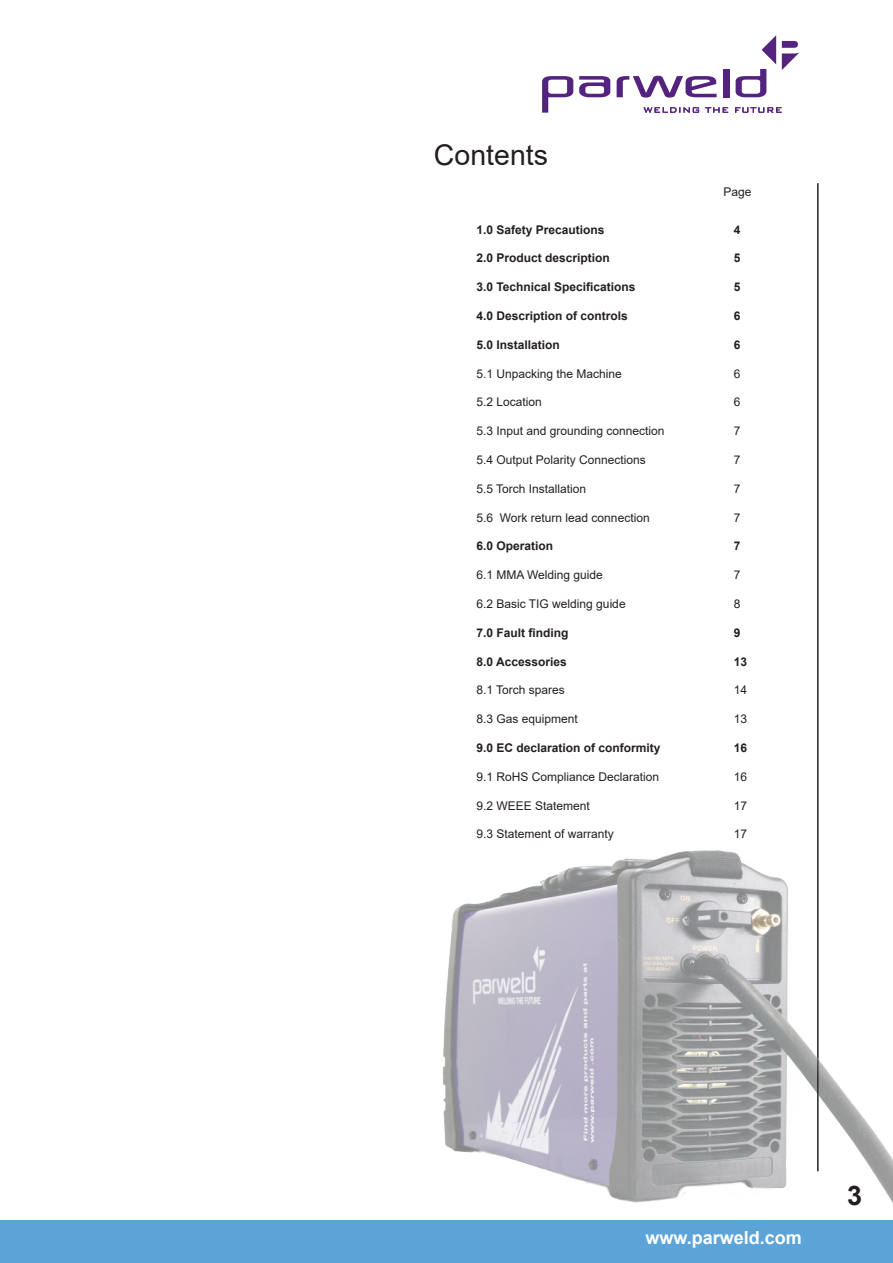
<style>
.page{position:relative;width:893px;height:1263px;background:#fff}
.page>*{position:absolute;margin:0;border:0;box-sizing:border-box;transform-origin:0 0}
.t1{font:28.5px "Arial";color:#241f1f}
.t2{font:700 27px "Arial";color:#241f1f}
.t3{font:700 18px "Arial";color:#fff}
.t4{font:12px "Arial";color:#241f1f}
.t5{font:700 12px "Arial";color:#241f1f}
</style>
<div class="page">
<svg style="left:542px;top:76px;width:31px;height:37px"></svg>
<svg style="left:579px;top:76px;width:31px;height:21px"></svg>
<svg style="left:617px;top:76px;width:100px;height:22px"></svg>
<div style="left:723px;top:69px;width:6px;height:28px;background:#54227f"></div>
<svg style="left:736px;top:35px;width:40px;height:62px"></svg>
<svg style="left:782px;top:41px;width:18px;height:29px"></svg>
<svg style="left:644px;top:107px;width:138px;height:6px"></svg>
<hr style="left:817px;top:183px;width:2px;height:988px;background:#241f1f">
<div style="left:0;top:1220px;width:893px;height:43px;background:#5ca4d8"></div>
<img style="left:442px;top:834px;width:451px;height:369px">
<h1 class="t1" style="left:434px;top:136px;width:116px">Contents</h1>
<p class="t4" style="left:723px;top:184px;width:30px">Page</p>
<p class="t5" style="left:476px;top:221px;width:130px">1.0 Safety Precautions</p>
<p class="t5" style="left:734px;top:221px;width:8px">4</p>
<p class="t5" style="left:476px;top:250px;width:135px">2.0 Product description</p>
<p class="t5" style="left:734px;top:250px;width:8px">5</p>
<p class="t5" style="left:476px;top:278px;width:161px">3.0 Technical Specifications</p>
<p class="t5" style="left:734px;top:278px;width:8px">5</p>
<p class="t5" style="left:476px;top:307px;width:153px">4.0 Description of controls</p>
<p class="t5" style="left:734px;top:307px;width:8px">6</p>
<p class="t5" style="left:476px;top:336px;width:85px">5.0 Installation</p>
<p class="t5" style="left:734px;top:336px;width:8px">6</p>
<p class="t4" style="left:476px;top:365px;width:147px">5.1 Unpacking the Machine</p>
<p class="t4" style="left:734px;top:365px;width:8px">6</p>
<p class="t4" style="left:476px;top:394px;width:67px">5.2 Location</p>
<p class="t4" style="left:734px;top:394px;width:8px">6</p>
<p class="t4" style="left:476px;top:423px;width:190px">5.3 Input and grounding connection</p>
<p class="t4" style="left:734px;top:423px;width:8px">7</p>
<p class="t4" style="left:476px;top:451px;width:171px">5.4 Output Polarity Connections</p>
<p class="t4" style="left:734px;top:451px;width:8px">7</p>
<p class="t4" style="left:476px;top:480px;width:111px">5.5 Torch Installation</p>
<p class="t4" style="left:734px;top:480px;width:8px">7</p>
<p class="t4" style="left:476px;top:509px;width:175px">5.6 Work return lead connection</p>
<p class="t4" style="left:734px;top:509px;width:8px">7</p>
<p class="t5" style="left:476px;top:538px;width:78px">6.0 Operation</p>
<p class="t5" style="left:734px;top:538px;width:8px">7</p>
<p class="t4" style="left:476px;top:567px;width:128px">6.1 MMA Welding guide</p>
<p class="t4" style="left:734px;top:567px;width:8px">7</p>
<p class="t4" style="left:476px;top:595px;width:151px">6.2 Basic TIG welding guide</p>
<p class="t4" style="left:734px;top:595px;width:8px">8</p>
<p class="t5" style="left:476px;top:624px;width:94px">7.0 Fault finding</p>
<p class="t5" style="left:734px;top:624px;width:8px">9</p>
<p class="t5" style="left:476px;top:653px;width:92px">8.0 Accessories</p>
<p class="t5" style="left:734px;top:653px;width:15px">13</p>
<p class="t4" style="left:476px;top:682px;width:90px">8.1 Torch spares</p>
<p class="t4" style="left:734px;top:682px;width:15px">14</p>
<p class="t4" style="left:476px;top:711px;width:103px">8.3 Gas equipment</p>
<p class="t4" style="left:734px;top:711px;width:15px">13</p>
<p class="t5" style="left:476px;top:739px;width:186px">9.0 EC declaration of conformity</p>
<p class="t5" style="left:734px;top:739px;width:15px">16</p>
<p class="t4" style="left:476px;top:768px;width:184px">9.1 RoHS Compliance Declaration</p>
<p class="t4" style="left:734px;top:768px;width:15px">16</p>
<p class="t4" style="left:476px;top:797px;width:115px">9.2 WEEE Statement</p>
<p class="t4" style="left:734px;top:797px;width:15px">17</p>
<p class="t4" style="left:476px;top:826px;width:139px">9.3 Statement of warranty</p>
<p class="t4" style="left:734px;top:826px;width:15px">17</p>
<h3 class="t3" style="left:645px;top:1225px;width:158px">www.parweld.com</h3>
<h2 class="t2" style="left:847px;top:1176px;width:17px">3</h2>
</div>
